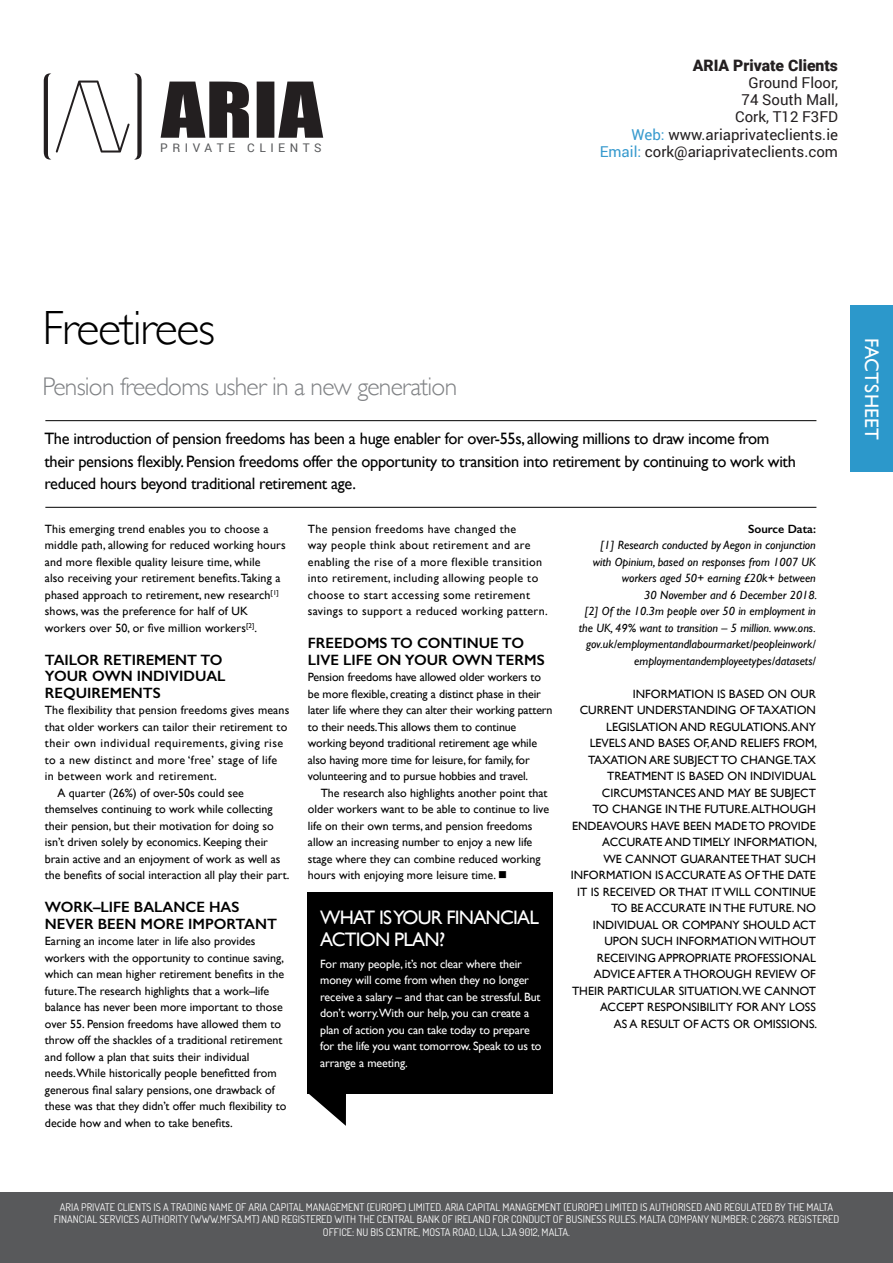
<style>
.page{position:relative;width:893px;height:1263px;background:#fff}
.page>*{position:absolute;margin:0;border:0;box-sizing:border-box;transform-origin:0 0}
.t1{font:300 48px "Gill Sans";letter-spacing:-.03em;color:#000}
.t2{font:300 25.5px "Gill Sans";letter-spacing:-.03em;color:#808285}
.t3{font:19.5px/22.5px "Gill Sans";letter-spacing:-.04em;color:#fff}
.t4{font:19.5px "Gill Sans";letter-spacing:.01em;color:#fff}
.t5{font:16.5px/22.5px "Gill Sans";letter-spacing:-.02em;color:#000}
.t6{font:900 15.75px "Roboto";color:#231f20}
.t7{font:600 15px/16.5px "Gill Sans";color:#000}
.t8{font:15px "Roboto";color:#231f20}
.t9{font:15px/21px "Arial";color:#000;text-align:right}
.t10{font:12px/16.5px "Gill Sans";color:#000}
.t11{font:italic 12px/16.5px "Gill Sans";color:#000;text-align:right}
.t12{font:12px/16.5px "Gill Sans";letter-spacing:.03em;color:#000}
.t13{font:12px/16.5px "Gill Sans";letter-spacing:-.01em;color:#fff}
.t14{font:12px "Arial Narrow";color:#fff}
.t15{font:12px "Gill Sans";letter-spacing:.04em;color:#000}
.t16{font:12px "Roboto";letter-spacing:.38em;color:#57585a}
.t17{font:10.5px/12.6px "Dosis";color:#fff;text-align:center}
.s1{color:#379ace}
.s2{font-weight:700;color:#2c98cb}
.s3{font-weight:600;font-style:normal}
</style>
<div class="page">
<hr style="left:45px;top:507px;width:771px;height:1px;background:#000">
<hr style="left:45px;top:420px;width:771px;height:1px;background:#000">
<svg style="left:308px;top:1093px;width:38px;height:33px"></svg>
<div style="left:308px;top:892px;width:245px;height:201px;background:#000"></div>
<div style="left:850px;top:306px;width:43px;height:166px;background:#2c98cb"></div>
<div style="left:0;top:1192px;width:893px;height:71px;background:#58595b"></div>
<svg style="left:43px;top:73px;width:281px;height:87px"></svg>
<p class="t16" style="left:160px;top:139px;width:163px">PRIVATE CLIENTS</p>
<p class="t6" style="left:693px;top:54px;width:147px">ARIA Private Clients</p>
<p class="t8" style="left:748px;top:72px;width:91px">Ground Floor,</p>
<p class="t8" style="left:742px;top:89px;width:98px">74 South Mall,</p>
<p class="t8" style="left:735px;top:106px;width:104px">Cork, T12 F3FD</p>
<p class="t8" style="left:631px;top:124px;width:208px"><span class="s1">Web:</span> www.ariaprivateclients.ie</p>
<p class="t8" style="left:600px;top:141px;width:240px"><span class="s1">Email:</span> cork@ariaprivateclients.com</p>
<p class="t9" style="left:648px;top:85px;width:205px">2 Bell Court, Leapale Lane,<br>Guildford GU1 4LY<br><span class="s2">Web:</span> www.ariacm.com<br><span class="s2">Email:</span> enquiries@ariacm.com</p>
<p class="t1" style="left:43px;top:290px;width:174px">Freetirees</p>
<p class="t2" style="left:43px;top:367px;width:416px">Pension freedoms usher in a new generation</p>
<p class="t5" style="left:44px;top:427px;width:753px">The introduction of pension freedoms has been a huge enabler for over-55s, allowing millions to draw income from their pensions flexibly. Pension freedoms offer the opportunity to transition into retirement by continuing to work with reduced hours beyond traditional retirement age.</p>
<p class="t10" style="left:45px;top:520px;width:242px">This emerging trend enables you to choose a middle path, allowing for reduced working hours and more flexible quality leisure time, while<br>also receiving your retirement benefits. Taking a phased approach to retirement, new research<sup>[1] </sup>shows, was the preference for half of UK workers over 50, or five million workers<sup>[2]</sup>.</p>
<p class="t7" style="left:45px;top:651px;width:182px">TAILOR RETIREMENT TO<br>YOUR OWN INDIVIDUAL<br>REQUIREMENTS</p>
<p class="t10" style="left:45px;top:702px;width:246px">The flexibility that pension freedoms gives means</p>
<p class="t10" style="left:45px;top:718px;width:244px">that older workers can tailor their retirement to</p>
<p class="t15" style="left:45px;top:736px;width:240px">their own individual requirements, giving rise</p>
<p class="t12" style="left:45px;top:751px;width:234px">to a new distinct and more ‘free’ stage of life</p>
<p class="t12" style="left:45px;top:768px;width:173px">in between work and retirement.</p>
<p class="t10" style="left:58px;top:784px;width:188px">A quarter (26%) of over-50s could see</p>
<p class="t10" style="left:45px;top:801px;width:229px">themselves continuing to work while collecting</p>
<p class="t10" style="left:45px;top:817px;width:230px">their pension, but their motivation for doing so</p>
<p class="t10" style="left:45px;top:834px;width:225px">isn’t driven solely by economics. Keeping their</p>
<p class="t10" style="left:45px;top:850px;width:237px">brain active and an enjoyment of work as well as</p>
<p class="t10" style="left:45px;top:867px;width:246px">the benefits of social interaction all play their part.</p>
<p class="t7" style="left:45px;top:899px;width:234px">WORK–LIFE BALANCE HAS<br>NEVER BEEN MORE IMPORTANT</p>
<p class="t10" style="left:45px;top:933px;width:243px">Earning an income later in life also provides workers with the opportunity to continue saving, which can mean higher retirement benefits in the future.The research highlights that a work–life balance has never been more important to those over 55. Pension freedoms have allowed them to throw off the shackles of a traditional retirement and follow a plan that suits their individual needs.While historically people benefitted from generous final salary pensions, one drawback of these was that they didn’t offer much flexibility to decide how and when to take benefits.</p>
<p class="t12" style="left:308px;top:520px;width:241px">The pension freedoms have changed the<br>way people think about retirement and are enabling the rise of a more flexible transition into retirement, including allowing people to choose to start accessing some retirement savings to support a reduced working pattern.</p>
<p class="t7" style="left:308px;top:635px;width:238px">FREEDOMS TO CONTINUE TO<br>LIVE LIFE ON YOUR OWN TERMS</p>
<p class="t10" style="left:308px;top:669px;width:235px">Pension freedoms have allowed older workers to</p>
<p class="t10" style="left:308px;top:685px;width:234px">be more flexible, creating a distinct phase in their</p>
<p class="t10" style="left:308px;top:702px;width:246px">later life where they can alter their working pattern</p>
<p class="t10" style="left:308px;top:718px;width:210px">to their needs.This allows them to continue</p>
<p class="t10" style="left:308px;top:735px;width:231px">working beyond traditional retirement age while</p>
<p class="t10" style="left:308px;top:751px;width:223px">also having more time for leisure, for family, for</p>
<p class="t10" style="left:308px;top:768px;width:222px">volunteering and to pursue hobbies and travel.</p>
<p class="t10" style="left:321px;top:784px;width:228px">The research also highlights another point that</p>
<p class="t10" style="left:308px;top:801px;width:243px">older workers want to be able to continue to live</p>
<p class="t10" style="left:308px;top:817px;width:226px">life on their own terms, and pension freedoms</p>
<p class="t10" style="left:308px;top:834px;width:226px">allow an increasing number to enjoy a new life</p>
<p class="t10" style="left:308px;top:850px;width:234px">stage where they can combine reduced working</p>
<p class="t10" style="left:308px;top:867px;width:201px">hours with enjoying more leisure time. ■</p>
<p class="t3" style="left:320px;top:906px;width:220px">WHAT IS YOUR FINANCIAL<br>ACTION PLAN?</p>
<p class="t13" style="left:320px;top:955px;width:223px">For many people, it’s not clear where their money will come from when they no longer receive a salary – and that can be stressful. But don’t worry.With our help, you can create a plan of action you can take today to prepare for the life you want tomorrow. Speak to us to arrange a meeting.</p>
<p class="t11" style="left:579px;top:520px;width:240px"><span class="s3">Source Data:<br></span>[1] Research conducted by Aegon in conjunction<br>with Opinium, based on responses from 1007 UK workers aged 50+ earning £20k+ between<br>30 November and 6 December 2018.<br>[2] Of the 10.3m people over 50 in employment in the UK, 49% want to transition – 5 million. www.ons. gov.uk/employmentandlabourmarket/peopleinwork/ employmentandemployeetypes/datasets/</p>
<p class="t10" style="left:571px;top:685px;width:248px;text-align:right">INFORMATION IS BASED ON OUR<br>CURRENT UNDERSTANDING OF TAXATION LEGISLATION AND REGULATIONS. ANY LEVELS AND BASES OF, AND RELIEFS FROM, TAXATION ARE SUBJECT TO CHANGE.TAX TREATMENT IS BASED ON INDIVIDUAL CIRCUMSTANCES AND MAY BE SUBJECT<br>TO CHANGE IN THE FUTURE. ALTHOUGH ENDEAVOURS HAVE BEEN MADE TO PROVIDE ACCURATE AND TIMELY INFORMATION,<br>WE CANNOT GUARANTEE THAT SUCH INFORMATION IS ACCURATE AS OF THE DATE IT IS RECEIVED OR THAT IT WILL CONTINUE TO BE ACCURATE IN THE FUTURE. NO INDIVIDUAL OR COMPANY SHOULD ACT UPON SUCH INFORMATION WITHOUT RECEIVING APPROPRIATE PROFESSIONAL ADVICE AFTER A THOROUGH REVIEW OF THEIR PARTICULAR SITUATION.WE CANNOT ACCEPT RESPONSIBILITY FOR ANY LOSS<br>AS A RESULT OF ACTS OR OMISSIONS.</p>
<p class="t4" style="left:883px;top:338px;width:103px;rotate:90deg">FACTSHEET</p>
<p class="t17" style="left:54px;top:1200px;width:787px">ARIA PRIVATE CLIENTS IS A TRADING NAME OF ARIA CAPITAL MANAGEMENT (EUROPE) LIMITED. ARIA CAPITAL MANAGEMENT (EUROPE) LIMITED IS AUTHORISED AND REGULATED BY THE MALTA<br>FINANCIAL SERVICES AUTHORITY (WWW.MFSA.MT) AND REGISTERED WITH THE CENTRAL BANK OF IRELAND FOR CONDUCT OF BUSINESS RULES. MALTA COMPANY NUMBER: C 26673. REGISTERED<br>OFFICE: NU BIS CENTRE, MOSTA ROAD, LIJA, LJA 9012, MALTA.</p>
<p class="t14" style="left:54px;top:1202px;width:791px">This communication is from ARIA Capital Management which, along with ARIA, is a trading name of Absolute Return Investment Advisers (ARIA) Limited. Absolute Return Investment</p>
</div>
